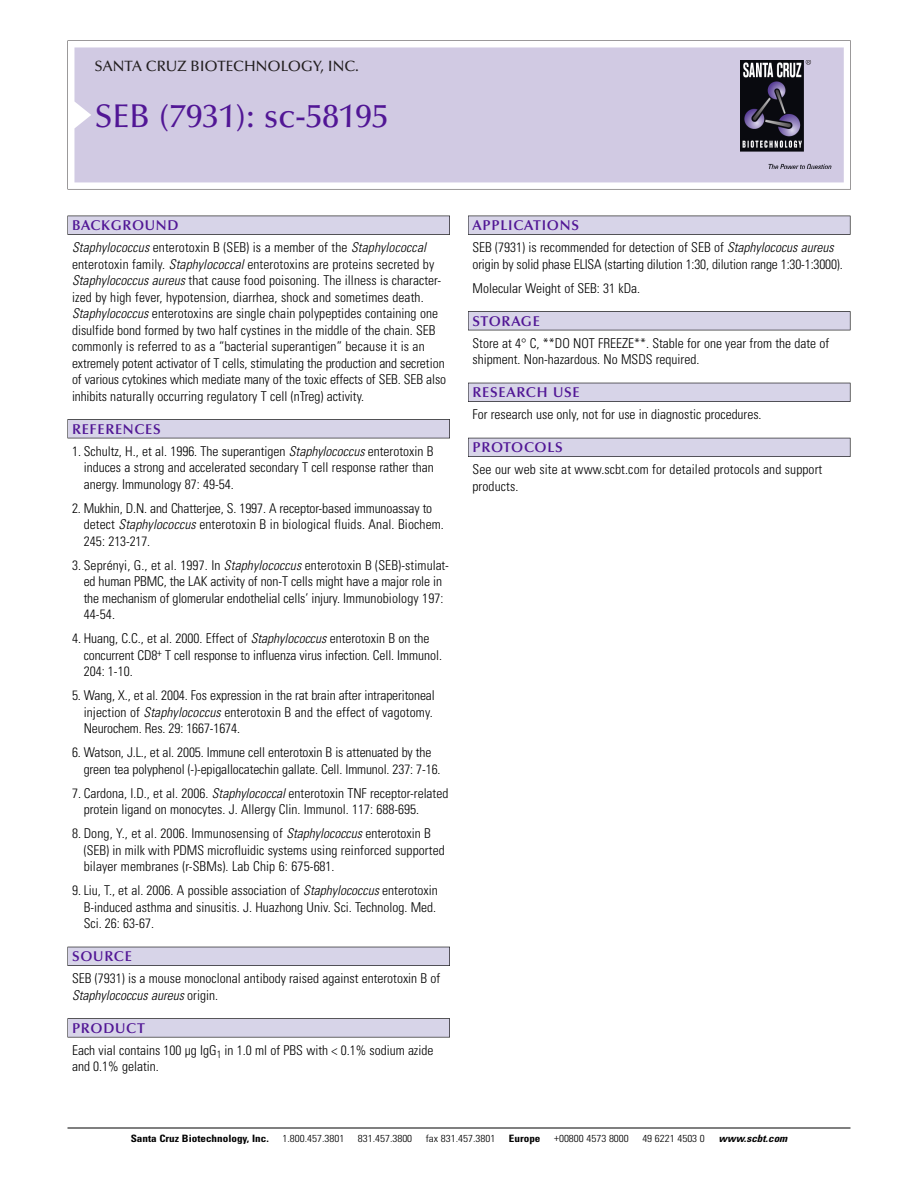
<style>
.page{position:relative;width:918px;height:1188px;background:#fff}
.page>*{position:absolute;margin:0;border:0;box-sizing:border-box;transform-origin:0 0}
.t1{font:500 33px "Optima";color:#511695}
.t2{font:500 15px "Optima";color:#231f20}
.t3{font:600 14.25px "Optima";letter-spacing:.05em;color:#511695}
.t4{font:300 condensed 13.5px/16.5px "Univers";color:#000}
.t5{font:300 condensed 10.2px "Univers";color:#000;scale:1.1 1}
.t6{font:700 condensed 10.2px "Univers";color:#000;scale:1.1 1}
.t7{font:italic 700 condensed 10.2px "Univers";color:#000;scale:1.1 1}
.s1{font-style:italic}
</style>
<div class="page">
<svg style="left:74px;top:41px;width:777px;height:148px"></svg>
<div style="left:74px;top:47px;width:770px;height:135px;background:#d1cae3"></div>
<img style="left:741px;top:60px;width:90px;height:108px">
<div style="left:68px;top:216px;width:382px;height:19px;background:#535256"></div>
<div style="left:68px;top:216px;width:381px;height:18px;background:#d7d4e8"></div>
<div style="left:68px;top:419px;width:382px;height:19px;background:#515155"></div>
<div style="left:68px;top:420px;width:381px;height:18px;background:#d7d4e8"></div>
<div style="left:68px;top:947px;width:382px;height:19px;background:#515057"></div>
<div style="left:68px;top:947px;width:381px;height:18px;background:#d7d4e8"></div>
<div style="left:68px;top:1018px;width:382px;height:19px;background:#575659"></div>
<div style="left:68px;top:1019px;width:381px;height:18px;background:#d7d4e8"></div>
<hr style="left:68px;top:1128px;width:782px;height:1px;background:#000">
<div style="left:468px;top:216px;width:382px;height:19px;background:#535256"></div>
<div style="left:468px;top:216px;width:382px;height:18px;background:#d7d4e8"></div>
<div style="left:468px;top:311px;width:382px;height:19px;background:#515155"></div>
<div style="left:468px;top:312px;width:382px;height:18px;background:#d7d4e8"></div>
<div style="left:468px;top:383px;width:382px;height:19px;background:#515057"></div>
<div style="left:468px;top:383px;width:382px;height:18px;background:#d7d4e8"></div>
<div style="left:468px;top:438px;width:382px;height:19px;background:#535259"></div>
<div style="left:468px;top:438px;width:382px;height:18px;background:#d7d4e8"></div>
<p class="t2" style="left:94px;top:60px;width:266px">SANTA CRUZ BIOTECHNOLOGY, INC.</p>
<p class="t1" style="left:94px;top:102px;width:296px">SEB (7931): sc-58195</p>
<p class="t3" style="left:72px;top:219px;width:108px">BACKGROUND</p>
<p class="t4" style="left:72px;top:240px;width:376px"><span class="s1">Staphylococcus</span> e n t e r o t o x i n B ( S E B ) i s a m e m b e r o f t h e <span class="s1">Staphylococcal </span>enterotoxin family. <span class="s1">Staphylococcal</span> enterotoxins are proteins secreted by <span class="s1">Staphylococcus aureus</span>that cause food poisoning. The illness is character&shy;ized by high fever, hypotension, diarrhea, shock and sometimes death.<br><span class="s1">Staphylococcus</span> enterotoxins are single chain polypeptides containing one disulfide bond formed by two half cystines in the middle of the chain. SEB commonly is referred to as a “bacterial superantigen” because it is an extremely potent activator of T cells, stimulating the production and secretion of various cytokines which mediate many of the toxic effects of SEB. SEB also inhibits naturally occurring regulatory T cell (nTreg) activity.</p>
<p class="t3" style="left:72px;top:423px;width:90px">REFERENCES</p>
<p class="t4" style="left:84px;top:444px;width:352px;text-align:justify;text-indent:-12px">1. Schultz, H., et al. 1996. The superantigen <span class="s1">Staphylococcus</span> enterotoxin B induces a strong and accelerated secondary T cell response rather than anergy. Immunology 87: 49-54.</p>
<p class="t4" style="left:84px;top:501px;width:362px;text-indent:-12px">2. Mukhin, D.N. and Chatterjee, S. 1997. A receptor-based immunoassay to detect <span class="s1">Staphylococcus</span> enterotoxin B in biological fluids. Anal. Biochem.<br>245: 213-217.</p>
<p class="t4" style="left:84px;top:558px;width:367px;text-indent:-12px">3. Seprényi, G., et al. 1997. In <span class="s1">Staphylococcus</span>enterotoxin B (SEB)-stimulat&shy;ed human PBMC, the LAK activity of non-T cells might have a major role in the mechanism of glomerular endothelial cells’ injury. Immunobiology 197:<br>44-54.</p>
<p class="t4" style="left:84px;top:631px;width:360px;text-indent:-12px">4. Huang, C.C., et al. 2000. Effect of <span class="s1">Staphylococcus</span> enterotoxin B on the concurrent CD8<sup>+</sup> T cell response to influenza virus infection. Cell. Immunol.<br>204: 1-10.</p>
<p class="t4" style="left:84px;top:688px;width:353px;text-indent:-12px">5. Wang, X., et al. 2004. Fos expression in the rat brain after intraperitoneal injection of <span class="s1">Staphylococcus</span> enterotoxin B and the effect of vagotomy.<br>Neurochem. Res. 29: 1667-1674.</p>
<p class="t4" style="left:84px;top:745px;width:358px;text-indent:-12px">6. Watson, J.L., et al. 2005. Immune cell enterotoxin B is attenuated by the green tea polyphenol (-)-epigallocatechin gallate. Cell. Immunol. 237: 7-16.</p>
<p class="t4" style="left:84px;top:786px;width:366px;text-indent:-12px">7. Cardona, I.D., et al. 2006. <span class="s1">Staphylococcal</span>enterotoxin TNF receptor-related protein ligand on monocytes. J. Allergy Clin. Immunol. 117: 688-695.</p>
<p class="t4" style="left:84px;top:826px;width:363px;text-indent:-12px">8. Dong, Y., et al. 2006. Immunosensing of <span class="s1">Staphylococcus</span> enterotoxin B (SEB) in milk with PDMS microfluidic systems using reinforced supported bilayer membranes (r-SBMs). Lab Chip 6: 675-681.</p>
<p class="t4" style="left:84px;top:883px;width:356px;text-align:justify;text-indent:-12px">9. Liu, T., et al. 2006. A possible association of <span class="s1">Staphylococcus</span> enterotoxin B-induced asthma and sinusitis. J. Huazhong Univ. Sci. Technolog. Med.<br>Sci. 26: 63-67.</p>
<p class="t3" style="left:72px;top:950px;width:61px">SOURCE</p>
<p class="t4" style="left:72px;top:972px;width:370px">SEB (7931) is a mouse monoclonal antibody raised against enterotoxin B of<br><span class="s1">Staphylococcus aureus</span> o r i g i n .</p>
<p class="t3" style="left:72px;top:1022px;width:74px">PRODUCT</p>
<p class="t4" style="left:72px;top:1043px;width:363px">Each vial contains 100 µg IgG<sub>1</sub> in 1.0 ml of PBS with &lt; 0.1% sodium azide and 0.1% gelatin.</p>
<p class="t3" style="left:473px;top:219px;width:108px">APPLICATIONS</p>
<p class="t4" style="left:473px;top:240px;width:372px">SEB (7931) is recommended for detection of SEB of <span class="s1">Staphylococus aureus </span>origin by solid phase ELISA (starting dilution 1:30, dilution range 1:30-1:3000).</p>
<p class="t4" style="left:473px;top:281px;width:169px">Molecular Weight of SEB: 31 kDa.</p>
<p class="t3" style="left:473px;top:315px;width:69px">STORAGE</p>
<p class="t4" style="left:473px;top:336px;width:358px">Store at 4° C, **DO NOT FREEZE**. Stable for one year from the date of shipment. Non-hazardous. No MSDS required.</p>
<p class="t3" style="left:473px;top:386px;width:109px">RESEARCH USE</p>
<p class="t4" style="left:473px;top:408px;width:291px">For research use only, not for use in diagnostic procedures.</p>
<p class="t3" style="left:473px;top:441px;width:92px">PROTOCOLS</p>
<p class="t4" style="left:473px;top:463px;width:351px">See our web site at www.scbt.com for detailed protocols and support products.</p>
<p class="t6" style="left:131px;top:1135px;width:127px">Santa Cruz Biotechnology, Inc.</p>
<p class="t5" style="left:282px;top:1135px;width:58px">1.800.457.3801</p>
<p class="t5" style="left:358px;top:1135px;width:51px">831.457.3800</p>
<p class="t5" style="left:426px;top:1135px;width:65px">fax 831.457.3801</p>
<p class="t6" style="left:509px;top:1135px;width:30px">Europe</p>
<p class="t5" style="left:554px;top:1135px;width:69px">+00800 4573 8000</p>
<p class="t5" style="left:642px;top:1135px;width:58px">49 6221 4503 0</p>
<p class="t7" style="left:719px;top:1135px;width:66px">www.scbt.com</p>
</div>
